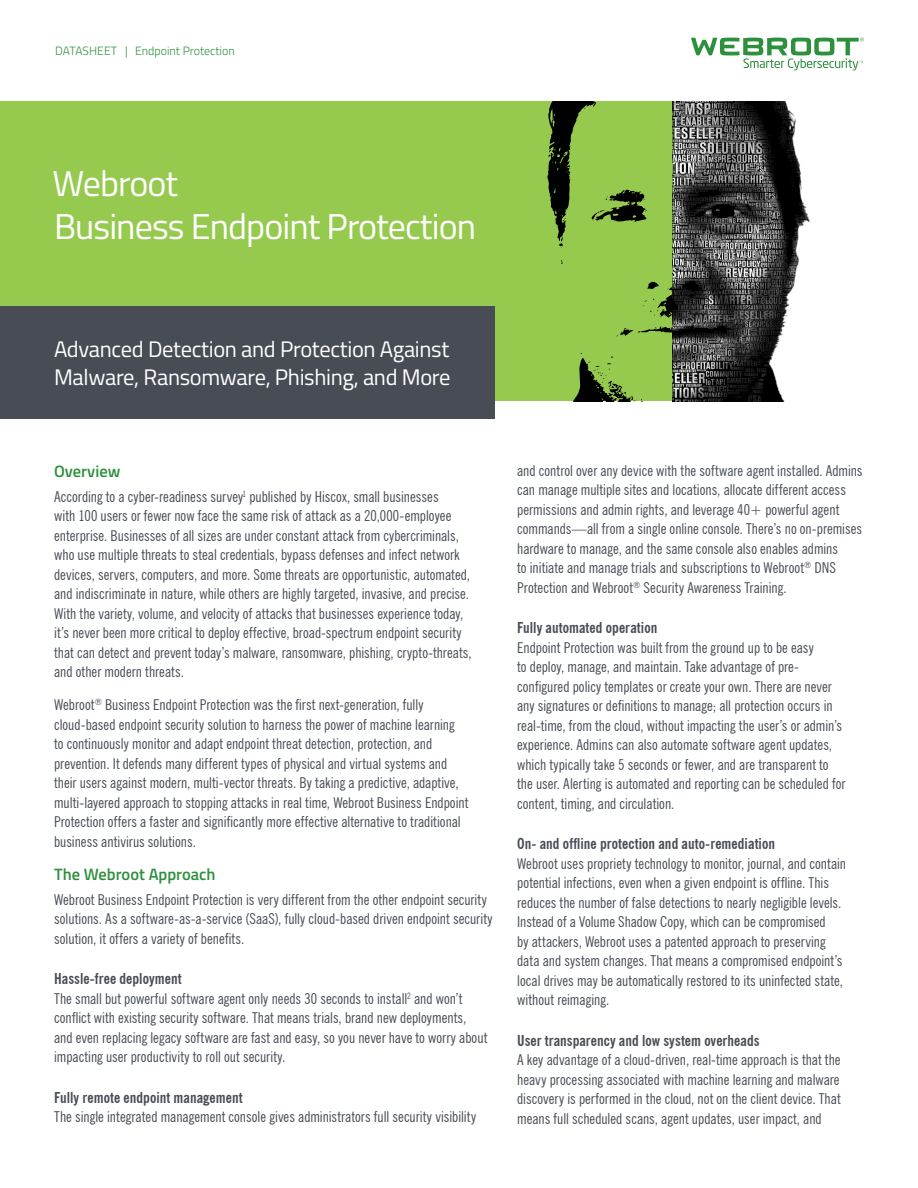
<style>
.page{position:relative;width:918px;height:1188px;background:#fff}
.page>*{position:absolute;margin:0;border:0;box-sizing:border-box;transform-origin:0 0}
.t1{font:36px/43.5px "Titillium";letter-spacing:-.025em;color:#fff}
.t2{font:22.5px/28.5px "Titillium";letter-spacing:-.015em;color:#fff}
.t3{font:600 16.5px "Titillium";color:#2d903c}
.t4{font:condensed 15px/19.5px "News Gothic BT";color:#474c55}
.t5{font:700 condensed 15px "News Gothic BT";letter-spacing:.005em;color:#474c55}
.t6{font:300 12px "Titillium";color:#2d903c}
.s1{font-weight:700}
</style>
<div class="page">
<img style="left:673px;top:102px;width:137px;height:299px">
<svg style="left:691px;top:38px;width:173px;height:32px"></svg>
<div style="left:0;top:101px;width:673px;height:300px;background:#96ca4f"></div>
<div style="left:0;top:306px;width:495px;height:112px;background:#474c55"></div>
<p class="t6" style="left:55px;top:42px;width:181px">DATASHEET | Endpoint Protection</p>
<h1 class="t1" style="left:53px;top:160px;width:425px">Webroot<br>Business Endpoint Protection</h1>
<h2 class="t2" style="left:54px;top:333px;width:398px">Advanced Detection and Protection Against<br>Malware, Ransomware, Phishing, and More</h2>
<p class="t3" style="left:54px;top:459px;width:68px">Overview</p>
<p class="t4" style="left:54px;top:486px;width:419px">According to a cyber-readiness survey<sup>1</sup> published by Hiscox, small businesses<br>with 100 users or fewer now face the same risk of attack as a 20,000-employee enterprise. Businesses of all sizes are under constant attack from cybercriminals, who use multiple threats to steal credentials, bypass defenses and infect network devices, servers, computers, and more. Some threats are opportunistic, automated, and indiscriminate in nature, while others are highly targeted, invasive, and precise.<br>With the variety, volume, and velocity of attacks that businesses experience today, it’s never been more critical to deploy effective, broad-spectrum endpoint security that can detect and prevent today’s malware, ransomware, phishing, crypto-threats, and other modern threats.</p>
<p class="t4" style="left:54px;top:695px;width:416px">Webroot<sup>®</sup> Business Endpoint Protection was the first next-generation, fully cloud-based endpoint security solution to harness the power of machine learning<br>to continuously monitor and adapt endpoint threat detection, protection, and prevention. It defends many different types of physical and virtual systems and their users against modern, multi-vector threats. By taking a predictive, adaptive, multi-layered approach to stopping attacks in real time, Webroot Business Endpoint Protection offers a faster and significantly more effective alternative to traditional business antivirus solutions.</p>
<p class="t3" style="left:54px;top:862px;width:163px">The Webroot Approach</p>
<p class="t4" style="left:54px;top:890px;width:440px">Webroot Business Endpoint Protection is very different from the other endpoint security solutions. As a software-as-a-service (SaaS), fully cloud-based driven endpoint security solution, it offers a variety of benefits.</p>
<p class="t4" style="left:54px;top:969px;width:435px"><span class="s1">Hassle-free deployment<br></span>The small but powerful software agent only needs 30 seconds to install<sup>2</sup> and won’t conflict with existing security software. That means trials, brand new deployments, and even replacing legacy software are fast and easy, so you never have to worry about impacting user productivity to roll out security.</p>
<p class="t5" style="left:54px;top:1088px;width:190px">Fully remote endpoint management</p>
<p class="t4" style="left:54px;top:1107px;width:424px">The single integrated management console gives administrators full security visibility</p>
<p class="t4" style="left:517px;top:461px;width:347px">and control over any device with the software agent installed. Admins can manage multiple sites and locations, allocate different access permissions and admin rights, and leverage 40+ powerful agent commands—all from a single online console. There’s no on-premises hardware to manage, and the same console also enables admins<br>to initiate and manage trials and subscriptions to Webroot<sup>®</sup> DNS Protection and Webroot<sup>®</sup> Security Awareness Training.</p>
<p class="t5" style="left:517px;top:619px;width:142px">Fully automated operation</p>
<p class="t4" style="left:517px;top:638px;width:330px">Endpoint Protection was built from the ground up to be easy<br>to deploy, manage, and maintain. Take advantage of pre&shy;configured policy templates or create your own. There are never any signatures or definitions to manage; all protection occurs in real-time, from the cloud, without impacting the user’s or admin’s experience. Admins can also automate software agent updates, which typically take 5 seconds or fewer, and are transparent to the user. Alerting is automated and reporting can be scheduled for content, timing, and circulation.</p>
<p class="t5" style="left:517px;top:835px;width:259px">On- and offline protection and auto-remediation</p>
<p class="t4" style="left:517px;top:854px;width:330px">Webroot uses propriety technology to monitor, journal, and contain potential infections, even when a given endpoint is offline. This reduces the number of false detections to nearly negligible levels.<br>Instead of a Volume Shadow Copy, which can be compromised<br>by attackers, Webroot uses a patented approach to preserving data and system changes. That means a compromised endpoint’s local drives may be automatically restored to its uninfected state, without reimaging.</p>
<p class="t5" style="left:517px;top:1031px;width:244px">User transparency and low system overheads</p>
<p class="t4" style="left:517px;top:1050px;width:325px;text-align:justify">A key advantage of a cloud-driven, real-time approach is that the heavy processing associated with machine learning and malware discovery is performed in the cloud, not on the client device. That means full scheduled scans, agent updates, user impact, and</p>
</div>
